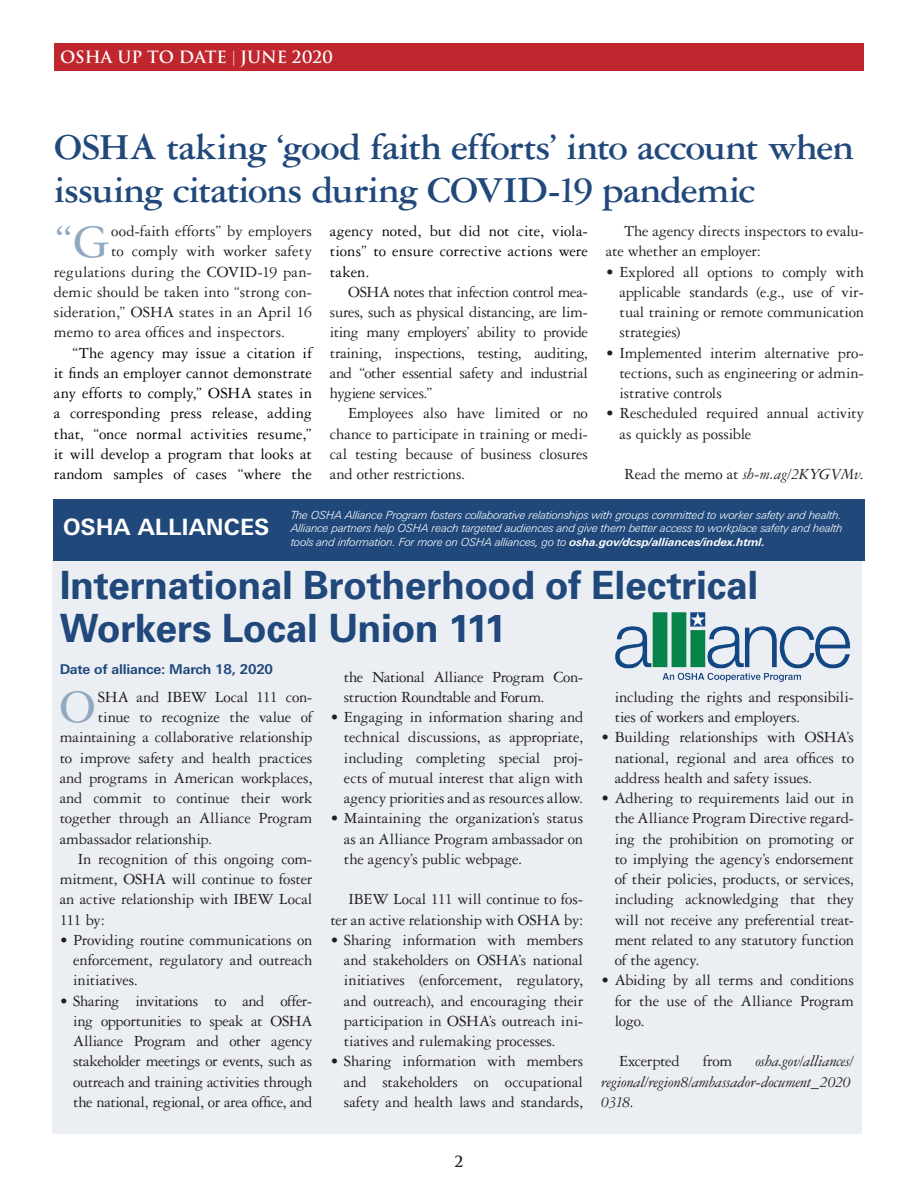
<style>
.page{position:relative;width:918px;height:1188px;background:#fff}
.page>*{position:absolute;margin:0;border:0;box-sizing:border-box;transform-origin:0 0}
.t1{font:49.65px "Garamond 3 LT Std";color:#90a8c0}
.t2{font:700 39px/43.5px "Garamond 3 LT Std";letter-spacing:-.025em;color:#20487b}
.t3{font:700 39px/43.5px "Univers";letter-spacing:-.01em;color:#20487b}
.t4{font:700 22.5px "Univers Next Pro";color:#fff}
.t5{font:16.5px/20.2px "Garamond 3 LT Std";letter-spacing:-.01em;color:#231f20;text-align:justify}
.t6{font:16.5px/20.2px "Garamond 3 LT Std";letter-spacing:.005em;color:#040503;text-align:justify}
.t7{font:italic 16.5px/20.2px "Garamond 3 LT Std";letter-spacing:-.02em;color:#231f20}
.t8{font:700 16.5px "Trajan";color:#fff}
.t9{font:16.5px "Garamond 3 LT Std";letter-spacing:-.03em;color:#231f20}
.t10{font:700 15px "Trajan";color:#231f20}
.t11{font:700 13.5px "Univers Next Pro";letter-spacing:-.015em;color:#20487b}
.t12{font:italic 300 11.25px/13.5px "Univers Next Pro";letter-spacing:-.01em;color:#fff;text-align:justify}
.s1{font-family:"Garamond 3 LT Std";font-weight:400;font-size:15px}
.s2{font-style:normal}
.s3{font-weight:700}
</style>
<div class="page">
<div style="left:54px;top:44px;width:810px;height:27px;background:#c0262d"></div>
<div style="left:52px;top:559px;width:810px;height:575px;background:#ebeef3"></div>
<div style="left:53px;top:500px;width:812px;height:61px;background:#20487b"></div>
<img style="left:615px;top:612px;width:235px;height:70px">
<p class="t8" style="left:60px;top:47px;width:275px">OSHA UP TO DATE <span class="s1">|</span> JUNE 2020</p>
<h2 class="t2" style="left:54px;top:125px;width:802px">OSHA taking ‘good faith efforts’ into account when issuing citations during COVID-19 pandemic</h2>
<h1 class="t1" style="left:54px;top:215px;width:57px">“G</h1>
<p class="t5" style="left:111px;top:221px;width:202px">ood-faith efforts” by employers</p>
<p class="t6" style="left:330px;top:221px;width:260px">agency noted, but did not cite, viola&shy;tions” to ensure corrective actions were taken.</p>
<p class="t5" style="left:330px;top:282px;width:260px;text-indent:18px">OSHA notes that infection control mea&shy;sures, such as physical distancing, are lim&shy;iting many employers’ ability to provide training, inspections, testing, auditing, and “other essential safety and industrial hygiene services.”</p>
<p class="t5" style="left:330px;top:403px;width:260px;text-indent:18px">Employees also have limited or no chance to participate in training or medi&shy;cal testing because of business closures and other restrictions.</p>
<p class="t5" style="left:606px;top:221px;width:259px;text-indent:18px">The agency directs inspectors to evalu&shy;ate whether an employer:</p>
<p class="t5" style="left:619px;top:262px;width:246px;text-indent:-13px">• Explored all options to comply with applicable standards (e.g., use of vir&shy;tual training or remote communication strategies)</p>
<p class="t5" style="left:619px;top:343px;width:246px;text-indent:-13px">• Implemented interim alternative pro&shy;tections, such as engineering or admin&shy;istrative controls</p>
<p class="t5" style="left:619px;top:403px;width:246px;text-indent:-13px">• Rescheduled required annual activity as quickly as possible</p>
<p class="t7" style="left:624px;top:464px;width:241px"><span class="s2">Read the memo at</span> sh-m.ag/2KYGVMv<span class="s2">.</span></p>
<p class="t5" style="left:111px;top:241px;width:202px">to comply with worker safety</p>
<p class="t5" style="left:54px;top:262px;width:259px">regulations during the COVID-19 pan-</p>
<p class="t5" style="left:54px;top:282px;width:259px">demic should be taken into “strong con-</p>
<p class="t5" style="left:54px;top:302px;width:259px">sideration,” OSHA states in an April 16</p>
<p class="t5" style="left:54px;top:322px;width:233px">memo to area offices and inspectors.</p>
<p class="t6" style="left:54px;top:343px;width:260px;text-indent:18px">“The agency may issue a citation if it finds an employer cannot demonstrate any efforts to comply,” OSHA states in a corresponding press release, adding that, “once normal activities resume,” it will develop a program that looks at random samples of cases “where the</p>
<h3 class="t4" style="left:63px;top:513px;width:208px">OSHA ALLIANCES</h3>
<p class="t12" style="left:291px;top:508px;width:553px">The OSHA Alliance Program fosters collaborative relationships with groups committed to worker safety and health.<br>Alliance partners help OSHA reach targeted audiences and give them better access to workplace safety and health tools and information. For more on OSHA alliances, go to <span class="s3">osha.gov/dcsp/alliances/index.html.</span></p>
<h2 class="t3" style="left:60px;top:562px;width:700px">International Brotherhood of Electrical<br>Workers Local Union 111</h2>
<p class="t11" style="left:60px;top:662px;width:215px">Date of alliance: March 18, 2020</p>
<h1 class="t1" style="left:60px;top:680px;width:37px">O</h1>
<p class="t5" style="left:98px;top:687px;width:216px">SHA and IBEW Local 111 con-</p>
<p class="t5" style="left:344px;top:667px;width:241px">the National Alliance Program Con&shy;struction Roundtable and Forum.</p>
<p class="t5" style="left:344px;top:707px;width:241px;text-indent:-13px">• Engaging in information sharing and technical discussions, as appropriate, including completing special proj&shy;ects of mutual interest that align with agency priorities and as resources allow.</p>
<p class="t5" style="left:344px;top:808px;width:241px;text-indent:-13px">• Maintaining the organization’s status as an Alliance Program ambassador on the agency’s public webpage.</p>
<p class="t5" style="left:330px;top:889px;width:254px;text-align:right">IBEW Local 111 will continue to fos&shy;ter an active relationship with OSHA by:</p>
<p class="t5" style="left:344px;top:930px;width:241px;text-indent:-13px">• Sharing information with members and stakeholders on OSHA’s national initiatives (enforcement, regulatory, and outreach), and encouraging their participation in OSHA’s outreach ini&shy;tiatives and rulemaking processes.</p>
<p class="t5" style="left:344px;top:1051px;width:241px;text-indent:-13px">• Sharing information with members and stakeholders on occupational safety and health laws and standards,</p>
<p class="t5" style="left:615px;top:687px;width:241px">including the rights and responsibili&shy;ties of workers and employers.</p>
<p class="t5" style="left:615px;top:727px;width:241px;text-indent:-13px">• Building relationships with OSHA’s national, regional and area offices to address health and safety issues.</p>
<p class="t5" style="left:615px;top:788px;width:241px;text-indent:-13px">• Adhering to requirements laid out in the Alliance Program Directive regard&shy;ing the prohibition on promoting or to implying the agency’s endorsement of their policies, products, or services, including acknowledging that they will not receive any preferential treat&shy;ment related to any statutory function of the agency.</p>
<p class="t5" style="left:615px;top:970px;width:241px;text-indent:-13px">• Abiding by all terms and conditions for the use of the Alliance Program logo.</p>
<p class="t9" style="left:619px;top:1052px;width:62px">Excerpted</p>
<p class="t5" style="left:703px;top:1051px;width:31px">from</p>
<p class="t5" style="left:98px;top:707px;width:216px">tinue to recognize the value of</p>
<p class="t5" style="left:60px;top:727px;width:254px">maintaining a collaborative relationship</p>
<p class="t5" style="left:60px;top:748px;width:254px">to improve safety and health practices</p>
<p class="t5" style="left:60px;top:768px;width:254px">and programs in American workplaces,</p>
<p class="t5" style="left:60px;top:788px;width:254px">and commit to continue their work</p>
<p class="t5" style="left:60px;top:808px;width:254px">together through an Alliance Program</p>
<p class="t5" style="left:60px;top:829px;width:154px">ambassador relationship.</p>
<p class="t5" style="left:78px;top:849px;width:236px">In recognition of this ongoing com-</p>
<p class="t5" style="left:60px;top:869px;width:254px">mitment, OSHA will continue to foster</p>
<p class="t5" style="left:60px;top:889px;width:254px">an active relationship with IBEW Local</p>
<p class="t5" style="left:60px;top:910px;width:47px">111 by:</p>
<p class="t5" style="left:73px;top:930px;width:241px;text-indent:-13px">• Providing routine communications on enforcement, regulatory and outreach initiatives.</p>
<p class="t5" style="left:73px;top:991px;width:241px;text-indent:-13px">• Sharing invitations to and offer&shy;ing opportunities to speak at OSHA Alliance Program and other agency stakeholder meetings or events, such as outreach and training activities through the national, regional, or area office, and</p>
<p class="t7" style="left:601px;top:1051px;width:254px;text-indent:154px">osha.gov/alliances/ regional/region8/ambassador-document_2020<br>0318<span class="s2">.</span></p>
<p class="t10" style="left:455px;top:1152px;width:10px">2</p>
</div>
